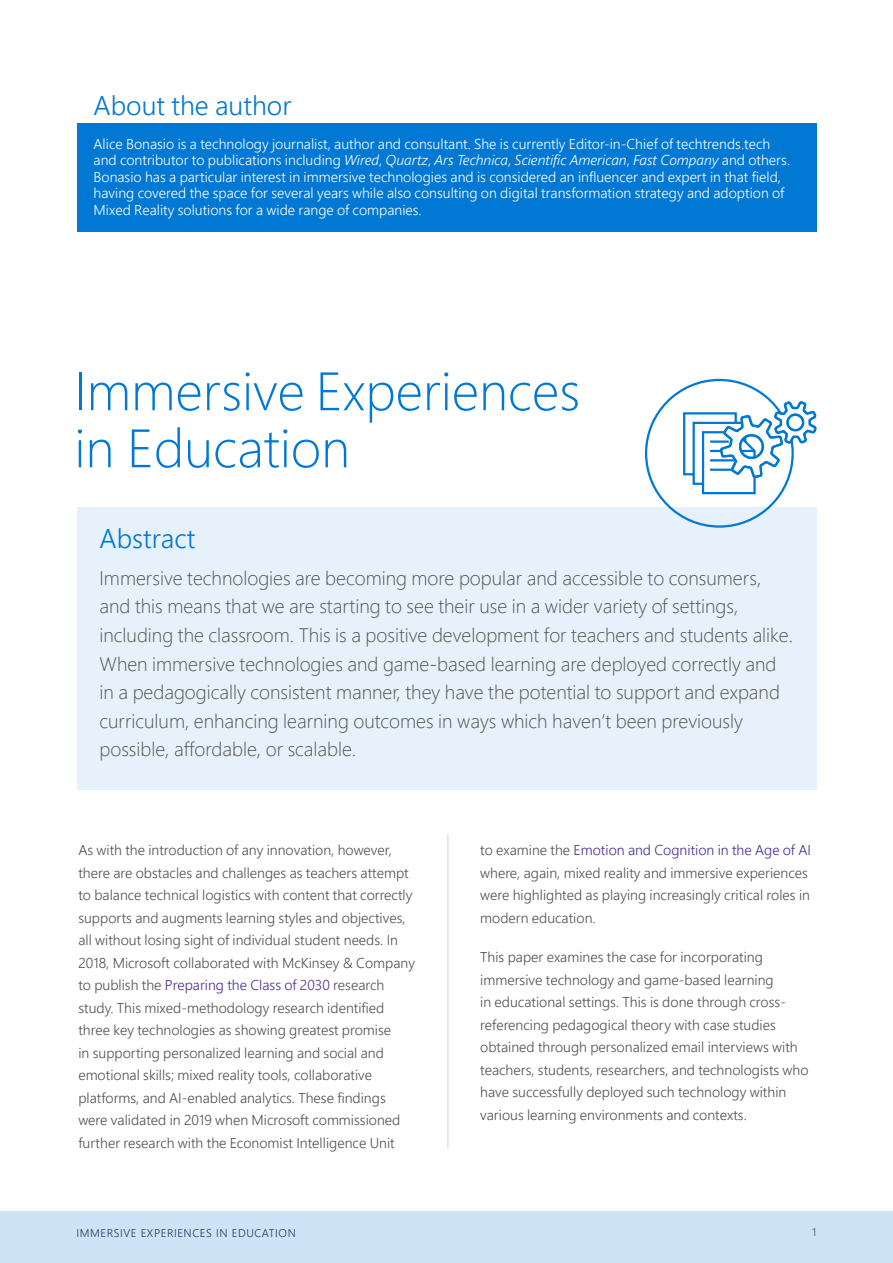
<style>
.page{position:relative;width:893px;height:1263px;background:#fff}
.page>*{position:absolute;margin:0;border:0;box-sizing:border-box;transform-origin:0 0}
.t1{font:300 54px/57px "Segoe Pro";color:#0078d4}
.Heading_1{font:300 27px "Segoe Pro";color:#0078d4}
.t2{font:300 19.5px/28.5px "Segoe Pro";color:#505050}
.Paragraph_Style_1{font:300 14.25px/22.5px "Segoe Pro";color:#505050}
.t3{font:300 14.25px/16.5px "Segoe Pro";color:#fff}
.t4{font:300 11.25px "Segoe Pro";letter-spacing:.05em;color:#243a5e}
.t5{font:300 11.25px "Segoe Pro";color:#505050}
.s1{font-style:italic}
.s2{color:#4b2d91}
</style>
<div class="page">
<div style="left:0;top:1212px;width:893px;height:51px;background:#cce4f6"></div>
<div style="left:77px;top:507px;width:739px;height:282px;background:#e6f1fb"></div>
<div style="left:77px;top:124px;width:739px;height:108px;background:#0078d4"></div>
<hr style="left:448px;top:834px;width:1px;height:314px;background:#d2d2d2">
<svg style="left:645px;top:378px;width:172px;height:151px"></svg>
<p class="Heading_1" style="left:94px;top:87px;width:199px">About the author</p>
<p class="t3" style="left:94px;top:135px;width:698px">Alice Bonasio is a technology journalist, author and consultant. She is currently Editor-in-Chief of techtrends.tech and contributor to publications including <span class="s1">Wired</span>, <span class="s1">Quartz</span>, <span class="s1">Ars Technica</span>, <span class="s1">Scientific American</span>, <span class="s1">Fast Company</span> and others.<br>Bonasio has a particular interest in immersive technologies and is considered an influencer and expert in that field, having covered the space for several years while also consulting on digital transformation strategy and adoption of Mixed Reality solutions for a wide range of companies.</p>
<p class="t1" style="left:74px;top:361px;width:507px">Immersive Experiences in Education</p>
<p class="Heading_1" style="left:100px;top:520px;width:97px">Abstract</p>
<p class="t2" style="left:100px;top:563px;width:695px">Immersive technologies are becoming more popular and accessible to consumers, and this means that we are starting to see their use in a wider variety of settings, including the classroom. This is a positive development for teachers and students alike.<br>When immersive technologies and game-based learning are deployed correctly and in a pedagogically consistent manner, they have the potential to support and expand curriculum, enhancing learning outcomes in ways which haven’t been previously possible, affordable, or scalable.</p>
<p class="Paragraph_Style_1" style="left:78px;top:839px;width:338px">As with the introduction of any innovation, however, there are obstacles and challenges as teachers attempt to balance technical logistics with content that correctly supports and augments learning styles and objectives, all without losing sight of individual student needs. In 2018, Microsoft collaborated with McKinsey &amp; Company to publish the <span class="s2">Preparing the Class of 2030</span> research study. This mixed-methodology research identified three key technologies as showing greatest promise<br>in supporting personalized learning and social and emotional skills; mixed reality tools, collaborative platforms, and AI-enabled analytics. These findings were validated in 2019 when Microsoft commissioned further research with the Economist Intelligence Unit</p>
<p class="Paragraph_Style_1" style="left:480px;top:839px;width:332px">to examine the <span class="s2">Emotion and Cognition in the Age of AI </span>where, again, mixed reality and immersive experiences were highlighted as playing increasingly critical roles in modern education.</p>
<p class="Paragraph_Style_1" style="left:480px;top:946px;width:330px">This paper examines the case for incorporating immersive technology and game-based learning<br>in educational settings. This is done through cross&shy;referencing pedagogical theory with case studies obtained through personalized email interviews with teachers, students, researchers, and technologists who have successfully deployed such technology within various learning environments and contexts.</p>
<p class="t4" style="left:77px;top:1226px;width:221px">IMMERSIVE EXPERIENCES IN EDUCATION</p>
<p class="t5" style="left:812px;top:1224px;width:6px">1</p>
</div>
